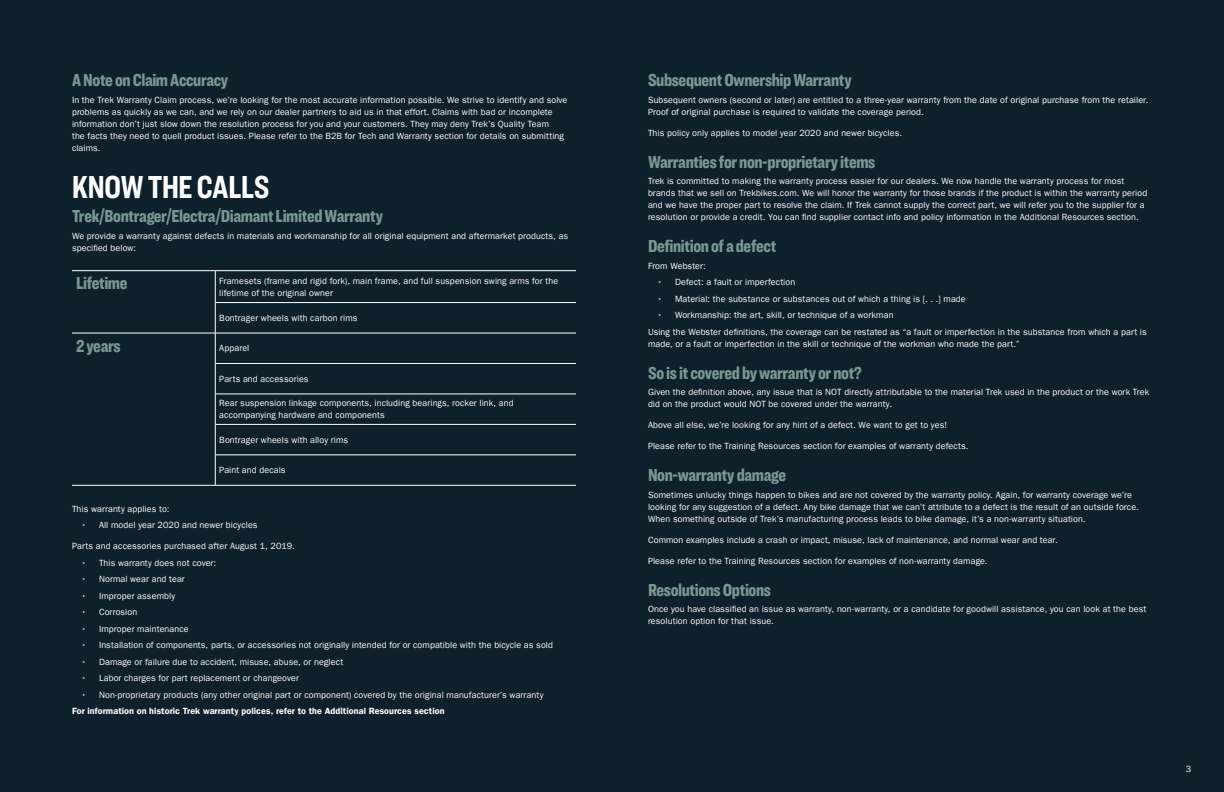
<style>
.page{position:relative;width:1224px;height:792px;background:#0e202c}
.page>*{position:absolute;margin:0;border:0;box-sizing:border-box;transform-origin:0 0}
.t1{font:700 33px "Ringside Compressed";letter-spacing:-.02em;color:#fff}
.t2{font:900 18px "Ringside Compressed";letter-spacing:-.02em;color:#799892}
.t3{font:9px/12px "Franklin Gothic LT Pro";letter-spacing:.01em;color:#fff}
.t4{font:9px "Franklin Gothic LT Pro Dm";letter-spacing:.01em;color:#fff}
</style>
<div class="page">
<hr style="left:72px;top:270px;width:143px;height:1px;background:#fff">
<hr style="left:215px;top:270px;width:361px;height:1px;background:#fff">
<hr style="left:215px;top:271px;width:1px;height:31px;background:#fff">
<hr style="left:215px;top:302px;width:361px;height:1px;background:#fff">
<hr style="left:215px;top:303px;width:1px;height:30px;background:#fff">
<hr style="left:72px;top:333px;width:143px;height:1px;background:#fff">
<hr style="left:72px;top:485px;width:143px;height:1px;background:#fff">
<hr style="left:215px;top:333px;width:361px;height:1px;background:#fff">
<hr style="left:215px;top:333px;width:1px;height:30px;background:#fff">
<hr style="left:215px;top:363px;width:361px;height:1px;background:#fff">
<hr style="left:215px;top:364px;width:1px;height:30px;background:#fff">
<hr style="left:215px;top:394px;width:361px;height:1px;background:#fff">
<hr style="left:215px;top:394px;width:1px;height:30px;background:#fff">
<hr style="left:215px;top:424px;width:361px;height:1px;background:#fff">
<hr style="left:215px;top:425px;width:1px;height:30px;background:#fff">
<hr style="left:215px;top:455px;width:361px;height:1px;background:#fff">
<hr style="left:215px;top:455px;width:1px;height:30px;background:#fff">
<hr style="left:215px;top:485px;width:361px;height:1px;background:#fff">
<h2 class="t2" style="left:72px;top:68px;width:158px">A Note on Claim Accuracy</h2>
<p class="t3" style="left:72px;top:94px;width:497px">In the Trek Warranty Claim process, we’re looking for the most accurate information possible. We strive to identify and solve problems as quickly as we can, and we rely on our dealer partners to aid us in that effort. Claims with bad or incomplete information don’t just slow down the resolution process for you and your customers. They may deny Trek’s Quality Team<br>the facts they need to quell product issues. Please refer to the B2B for Tech and Warranty section for details on submitting claims.</p>
<h1 class="t1" style="left:72px;top:164px;width:199px">KNOW THE CALLS</h1>
<h2 class="t2" style="left:72px;top:203px;width:312px">Trek/Bontrager/Electra/Diamant Limited Warranty</h2>
<p class="t3" style="left:72px;top:230px;width:498px">We provide a warranty against defects in materials and workmanship for all original equipment and aftermarket products, as specified below:</p>
<h2 class="t2" style="left:76px;top:270px;width:53px">Lifetime</h2>
<p class="t3" style="left:219px;top:275px;width:341px">Framesets (frame and rigid fork), main frame, and full suspension swing arms for the lifetime of the original owner</p>
<p class="t3" style="left:219px;top:312px;width:140px">Bontrager wheels with carbon rims</p>
<h2 class="t2" style="left:76px;top:333px;width:46px">2 years</h2>
<p class="t3" style="left:219px;top:342px;width:32px">Apparel</p>
<p class="t3" style="left:219px;top:373px;width:91px">Parts and accessories</p>
<p class="t3" style="left:219px;top:397px;width:296px">Rear suspension linkage components, including bearings, rocker link, and accompanying hardware and components</p>
<p class="t3" style="left:219px;top:434px;width:130px">Bontrager wheels with alloy rims</p>
<p class="t3" style="left:219px;top:464px;width:68px">Paint and decals</p>
<p class="t3" style="left:72px;top:503px;width:99px">This warranty applies to:</p>
<p class="t3" style="left:81px;top:519px;width:178px">• All model year 2020 and newer bicycles</p>
<p class="t3" style="left:72px;top:540px;width:224px">Parts and accessories purchased after August 1, 2019.</p>
<p class="t3" style="left:81px;top:557px;width:137px">• This warranty does not cover:</p>
<p class="t3" style="left:81px;top:573px;width:105px">• Normal wear and tear</p>
<p class="t3" style="left:81px;top:590px;width:96px">• Improper assembly</p>
<p class="t3" style="left:81px;top:606px;width:58px">• Corrosion</p>
<p class="t3" style="left:81px;top:623px;width:109px">• Improper maintenance</p>
<p class="t3" style="left:81px;top:639px;width:474px">• Installation of components, parts, or accessories not originally intended for or compatible with the bicycle as sold</p>
<p class="t3" style="left:81px;top:656px;width:264px">• Damage or failure due to accident, misuse, abuse, or neglect</p>
<p class="t3" style="left:81px;top:672px;width:219px">• Labor charges for part replacement or changeover</p>
<p class="t3" style="left:81px;top:689px;width:464px">• Non-proprietary products (any other original part or component) covered by the original manufacturer’s warranty</p>
<p class="t4" style="left:72px;top:706px;width:374px">For information on historic Trek warranty polices, refer to the Additional Resources section</p>
<h2 class="t2" style="left:648px;top:68px;width:205px">Subsequent Ownership Warranty</h2>
<p class="t3" style="left:648px;top:94px;width:502px">Subsequent owners (second or later) are entitled to a three-year warranty from the date of original purchase from the retailer.<br>Proof of original purchase is required to validate the coverage period.</p>
<p class="t3" style="left:648px;top:127px;width:256px">This policy only applies to model year 2020 and newer bicycles.</p>
<h2 class="t2" style="left:648px;top:149px;width:229px">Warranties for non-proprietary items</h2>
<p class="t3" style="left:648px;top:176px;width:501px">Trek is committed to making the warranty process easier for our dealers. We now handle the warranty process for most brands that we sell on Trekbikes.com. We will honor the warranty for those brands if the product is within the warranty period and we have the proper part to resolve the claim. If Trek cannot supply the correct part, we will refer you to the supplier for a resolution or provide a credit. You can find supplier contact info and policy information in the Additional Resources section.</p>
<h2 class="t2" style="left:648px;top:234px;width:130px">Definition of a defect</h2>
<p class="t3" style="left:648px;top:260px;width:59px">From Webster:</p>
<p class="t3" style="left:657px;top:276px;width:140px">• Defect: a fault or imperfection</p>
<p class="t3" style="left:657px;top:293px;width:310px">• Material: the substance or substances out of which a thing is [. . .] made</p>
<p class="t3" style="left:648px;top:307px;width:500px;line-height:16.5px;text-indent:9px">• Workmanship: the art, skill, or technique of a workman<br>Using the Webster definitions, the coverage can be restated as “a fault or imperfection in the substance from which a part is</p>
<p class="t3" style="left:648px;top:338px;width:373px">made, or a fault or imperfection in the skill or technique of the workman who made the part.”</p>
<h2 class="t2" style="left:648px;top:360px;width:215px">So is it covered by warranty or not?</h2>
<p class="t3" style="left:648px;top:387px;width:503px">Given the definition above, any issue that is NOT directly attributable to the material Trek used in the product or the work Trek did on the product would NOT be covered under the warranty.</p>
<p class="t3" style="left:648px;top:419px;width:301px">Above all else, we’re looking for any hint of a defect. We want to get to yes!</p>
<p class="t3" style="left:648px;top:440px;width:322px">Please refer to the Training Resources section for examples of warranty defects.</p>
<h2 class="t2" style="left:648px;top:463px;width:140px">Non-warranty damage</h2>
<p class="t3" style="left:648px;top:489px;width:492px">Sometimes unlucky things happen to bikes and are not covered by the warranty policy. Again, for warranty coverage we’re looking for any suggestion of a defect. Any bike damage that we can’t attribute to a defect is the result of an outside force.<br>When something outside of Trek’s manufacturing process leads to bike damage, it’s a non-warranty situation.</p>
<p class="t3" style="left:648px;top:534px;width:411px">Common examples include a crash or impact, misuse, lack of maintenance, and normal wear and tear.</p>
<p class="t3" style="left:648px;top:555px;width:341px">Please refer to the Training Resources section for examples of non-warranty damage.</p>
<h2 class="t2" style="left:648px;top:577px;width:124px">Resolutions Options</h2>
<p class="t3" style="left:648px;top:604px;width:500px">Once you have classified an issue as warranty, non-warranty, or a candidate for goodwill assistance, you can look at the best resolution option for that issue.</p>
<p class="t3" style="left:1186px;top:763px;width:7px">3</p>
</div>
